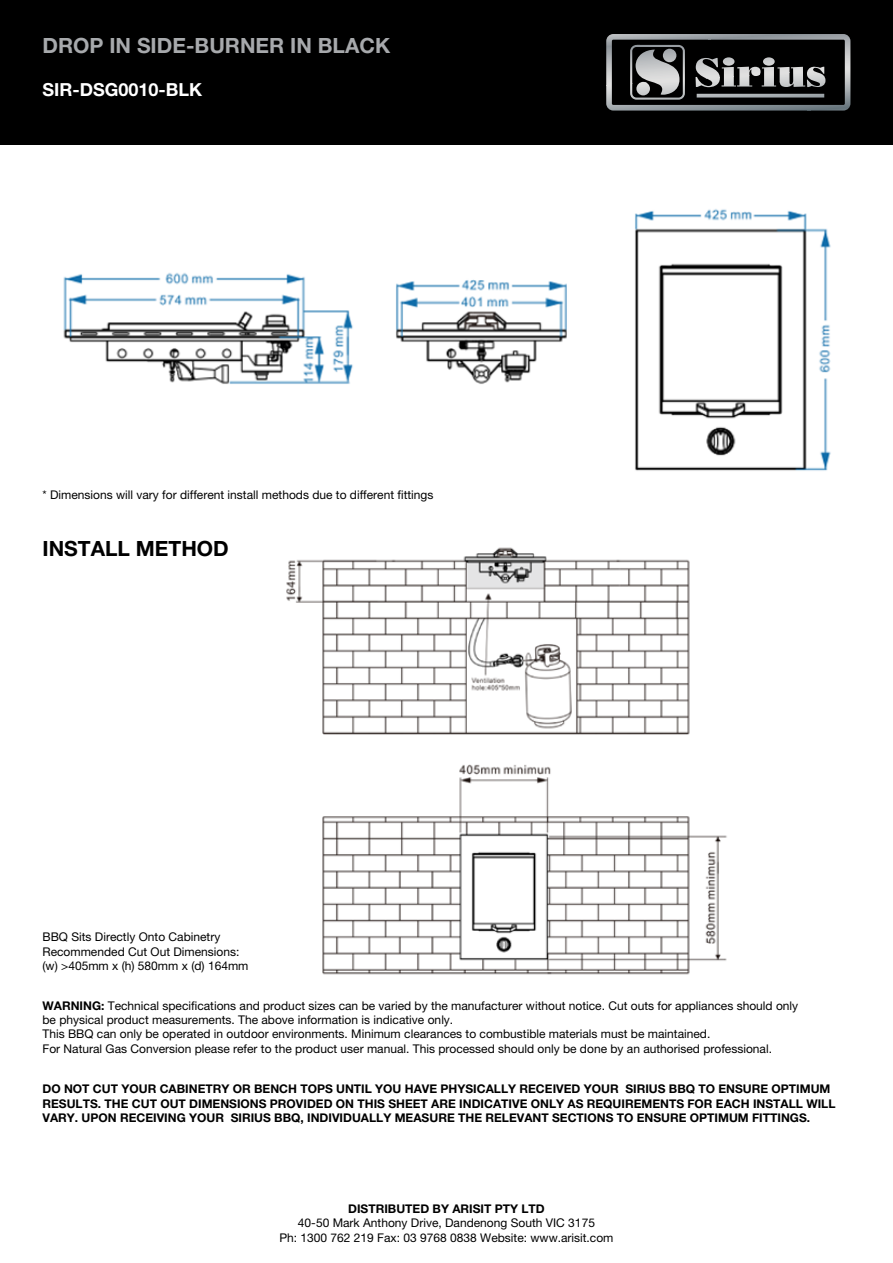
<style>
.page{position:relative;width:893px;height:1263px;background:#fff}
.page>*{position:absolute;margin:0;border:0;box-sizing:border-box;transform-origin:0 0}
.t1{font:700 21px "Helvetica Neue LT Pro";color:#a7a9ac}
.t2{font:700 21px "Helvetica Neue LT Pro";color:#000}
.t3{font:700 18px "Helvetica Neue LT Pro";color:#fff}
.t4{font:12px/14.4px "Helvetica Neue LT Pro";color:#000}
.t5{font:700 12px/14.4px "Helvetica Neue LT Pro";color:#000}
.s1{font-weight:700}
</style>
<div class="page">
<div style="left:0;top:0;width:893px;height:145px;background:#000"></div>
<svg style="left:606px;top:34px;width:244px;height:77px"></svg>
<img style="left:63px;top:209px;width:768px;height:262px">
<img style="left:286px;top:547px;width:441px;height:428px">
<h1 class="t1" style="left:43px;top:33px;width:349px">DROP IN SIDE-BURNER IN BLACK</h1>
<h2 class="t3" style="left:43px;top:78px;width:161px">SIR-DSG0010-BLK</h2>
<p class="t4" style="left:43px;top:487px;width:392px">* Dimensions will vary for different install methods due to different fittings</p>
<h1 class="t2" style="left:43px;top:536px;width:188px">INSTALL METHOD</h1>
<p class="t4" style="left:43px;top:929px;width:207px">BBQ Sits Directly Onto Cabinetry<br>Recommended Cut Out Dimensions: (w) &gt;405mm x (h) 580mm x (d) 164mm</p>
<p class="t4" style="left:43px;top:998px;width:757px"><span class="s1">WARNING:</span> Technical specifications and product sizes can be varied by the manufacturer without notice. Cut outs for appliances should only be physical product measurements. The above information is indicative only.<br>This BBQ can only be operated in outdoor environments. Minimum clearances to combustible materials must be maintained.<br>For Natural Gas Conversion please refer to the product user manual. This processed should only be done by an authorised professional.</p>
<p class="t5" style="left:43px;top:1081px;width:794px">DO NOT CUT YOUR CABINETRY OR BENCH TOPS UNTIL YOU HAVE PHYSICALLY RECEIVED YOUR SIRIUS BBQ TO ENSURE OPTIMUM<br>RESULTS. THE CUT OUT DIMENSIONS PROVIDED ON THIS SHEET ARE INDICATIVE ONLY AS REQUIREMENTS FOR EACH INSTALL WILL<br>VARY. UPON RECEIVING YOUR SIRIUS BBQ, INDIVIDUALLY MEASURE THE RELEVANT SECTIONS TO ENSURE OPTIMUM FITTINGS.</p>
<p class="t5" style="left:348px;top:1201px;width:198px">DISTRIBUTED BY ARISIT PTY LTD</p>
<p class="t4" style="left:279px;top:1216px;width:336px;text-align:center">40-50 Mark Anthony Drive, Dandenong South VIC 3175<br>Ph: 1300 762 219 Fax: 03 9768 0838 Website: www.arisit.com</p>
</div>
